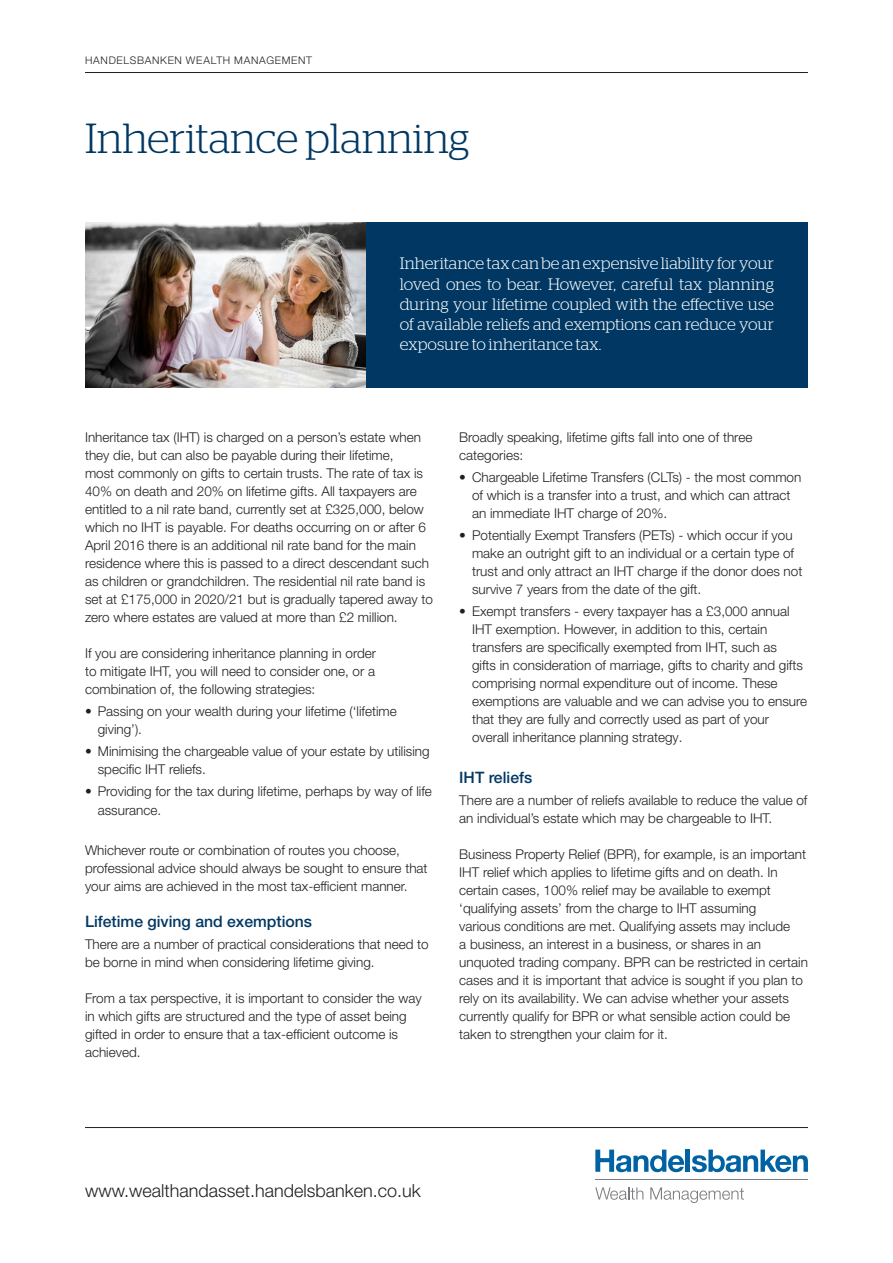
<style>
.page{position:relative;width:893px;height:1263px;background:#fff}
.page>*{position:absolute;margin:0;border:0;box-sizing:border-box;transform-origin:0 0}
.t1{font:300 42px "Stag";color:#003863}
.produktnamn{font:300 18px "Helvetica Neue LT Pro";color:#231f20}
.ingress{font:300 16.5px/20.2px "Stag";color:#fff;text-align:justify}
.brödtext{font:500 15.75px "Helvetica Neue LT Pro";color:#003863}
.brödtext-2{font:300 13.5px/18px "Helvetica Neue LT Pro";color:#231f20}
.produktnamn-2{font:300 10.5px "Helvetica Neue LT Pro";letter-spacing:.07em;color:#231f20}
</style>
<div class="page">
<div style="left:85px;top:222px;width:723px;height:166px;background:#003863"></div>
<hr style="left:85px;top:72px;width:723px;height:1px;background:#231f20">
<hr style="left:686px;top:1149px;width:4px;height:23px;background:#0062a3">
<svg style="left:595px;top:1149px;width:89px;height:23px"></svg>
<svg style="left:692px;top:1149px;width:116px;height:23px"></svg>
<hr style="left:595px;top:1179px;width:213px;height:1px;background:#7a7c7f">
<svg style="left:595px;top:1187px;width:48px;height:13px"></svg>
<svg style="left:650px;top:1187px;width:94px;height:16px"></svg>
<hr style="left:85px;top:1127px;width:723px;height:1px;background:#231f20">
<img style="left:85px;top:222px;width:281px;height:166px">
<p class="produktnamn-2" style="left:85px;top:54px;width:228px">HANDELSBANKEN WEALTH MANAGEMENT</p>
<p class="t1" style="left:85px;top:114px;width:386px">Inheritance planning</p>
<p class="ingress" style="left:400px;top:253px;width:376px">Inheritance tax can be an expensive liability for your loved ones to bear. However, careful tax planning during your lifetime coupled with the effective use of available reliefs and exemptions can reduce your exposure to inheritance tax.</p>
<p class="brödtext-2" style="left:85px;top:428px;width:349px">Inheritance tax (IHT) is charged on a person’s estate when they die, but can also be payable during their lifetime,<br>most commonly on gifts to certain trusts. The rate of tax is 40% on death and 20% on lifetime gifts. All taxpayers are entitled to a nil rate band, currently set at £325,000, below which no IHT is payable. For deaths occurring on or after 6<br>April 2016 there is an additional nil rate band for the main residence where this is passed to a direct descendant such as children or grandchildren. The residential nil rate band is set at £175,000 in 2020/21 but is gradually tapered away to zero where estates are valued at more than £2 million.</p>
<p class="brödtext-2" style="left:85px;top:644px;width:293px;text-align:justify">If you are considering inheritance planning in order to mitigate IHT, you will need to consider one, or a combination of, the following strategies:</p>
<p class="brödtext-2" style="left:98px;top:702px;width:301px;text-indent:-13px">• Passing on your wealth during your lifetime (‘lifetime giving’).</p>
<p class="brödtext-2" style="left:98px;top:742px;width:333px;text-indent:-13px">• Minimising the chargeable value of your estate by utilising specific IHT reliefs.</p>
<p class="brödtext-2" style="left:98px;top:782px;width:336px;text-indent:-13px">• Providing for the tax during lifetime, perhaps by way of life assurance.</p>
<p class="brödtext-2" style="left:85px;top:841px;width:344px">Whichever route or combination of routes you choose, professional advice should always be sought to ensure that your aims are achieved in the most tax-efficient manner.</p>
<p class="brödtext" style="left:85px;top:912px;width:228px">Lifetime giving and exemptions</p>
<p class="brödtext-2" style="left:85px;top:935px;width:345px">There are a number of practical considerations that need to be borne in mind when considering lifetime giving.</p>
<p class="brödtext-2" style="left:85px;top:989px;width:338px">From a tax perspective, it is important to consider the way in which gifts are structured and the type of asset being gifted in order to ensure that a tax-efficient outcome is achieved.</p>
<p class="brödtext-2" style="left:459px;top:428px;width:295px">Broadly speaking, lifetime gifts fall into one of three categories:</p>
<p class="brödtext-2" style="left:472px;top:468px;width:331px;text-indent:-13px">• Chargeable Lifetime Transfers (CLTs) - the most common of which is a transfer into a trust, and which can attract an immediate IHT charge of 20%.</p>
<p class="brödtext-2" style="left:472px;top:526px;width:332px;text-indent:-13px">• Potentially Exempt Transfers (PETs) - which occur if you make an outright gift to an individual or a certain type of trust and only attract an IHT charge if the donor does not survive 7 years from the date of the gift.</p>
<p class="brödtext-2" style="left:472px;top:602px;width:337px;text-indent:-13px">• Exempt transfers - every taxpayer has a £3,000 annual IHT exemption. However, in addition to this, certain transfers are specifically exempted from IHT, such as<br>gifts in consideration of marriage, gifts to charity and gifts comprising normal expenditure out of income. These exemptions are valuable and we can advise you to ensure that they are fully and correctly used as part of your overall inheritance planning strategy.</p>
<p class="brödtext" style="left:459px;top:768px;width:74px">IHT reliefs</p>
<p class="brödtext-2" style="left:459px;top:791px;width:350px">There are a number of reliefs available to reduce the value of an individual’s estate which may be chargeable to IHT.</p>
<p class="brödtext-2" style="left:459px;top:845px;width:350px">Business Property Relief (BPR), for example, is an important IHT relief which applies to lifetime gifts and on death. In certain cases, 100% relief may be available to exempt ‘qualifying assets’ from the charge to IHT assuming<br>various conditions are met. Qualifying assets may include<br>a business, an interest in a business, or shares in an unquoted trading company. BPR can be restricted in certain cases and it is important that advice is sought if you plan to rely on its availability. We can advise whether your assets currently qualify for BPR or what sensible action could be taken to strengthen your claim for it.</p>
<p class="produktnamn" style="left:85px;top:1180px;width:337px">www.wealthandasset.handelsbanken.co.uk</p>
</div>
